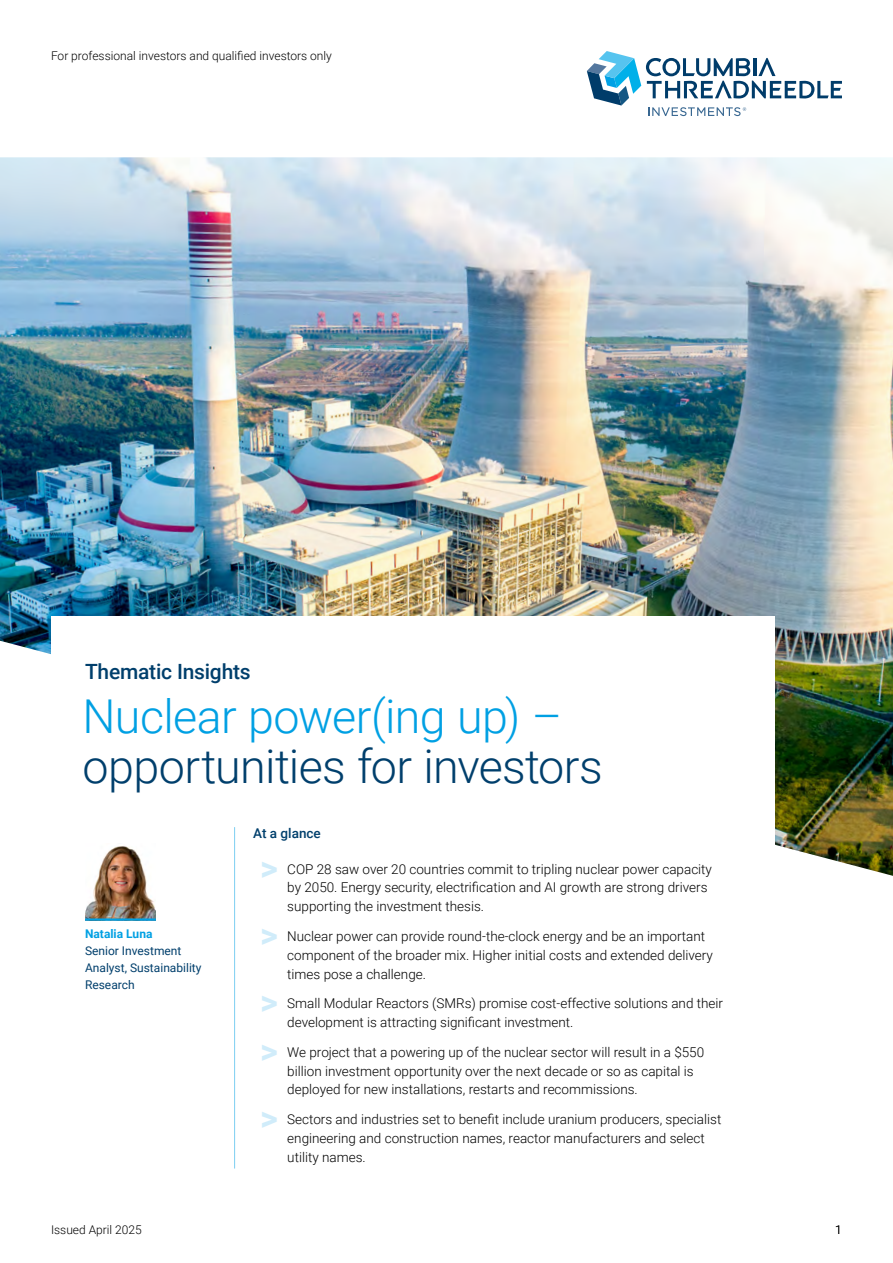
<style>
.page{position:relative;width:893px;height:1263px;background:#fff}
.page>*{position:absolute;margin:0;border:0;box-sizing:border-box;transform-origin:0 0}
.t1{font:300 46.65px "Roboto";letter-spacing:-.015em;color:#003f6c}
.t2{font:300 46.65px "Roboto";letter-spacing:-.015em;color:#00a0e3}
.t3{font:700 34.5px "Roboto";color:#d0ecfa}
.t4{font:500 21px "Roboto";letter-spacing:-.01em;color:#003f6c}
.t5{font:300 13.5px/18.9px "Roboto";color:#000}
.t6{font:500 13.5px "Roboto";color:#003f6c}
.t7{font:300 12px "Roboto";color:#000}
.t8{font:12px/16.8px "Roboto";color:#003f6c}
.t9{font:700 12px "Roboto";color:#00a0e3}
</style>
<div class="page">
<svg style="left:587px;top:51px;width:255px;height:65px"></svg>
<img style="left:0;top:157px;width:893px;height:484px">
<svg style="left:1px;top:641px;width:892px;height:528px"></svg>
<div style="left:51px;top:616px;width:723px;height:300px;background:#fff"></div>
<img style="left:85px;top:846px;width:71px;height:72px">
<hr style="left:85px;top:918px;width:71px;height:3px;background:#00a0e3">
<hr style="left:234px;top:827px;width:1px;height:341px;background:#7dcef1">
<p class="t7" style="left:51px;top:47px;width:282px">For professional investors and qualified investors only</p>
<h3 class="t4" style="left:85px;top:657px;width:167px">Thematic Insights</h3>
<h1 class="t2" style="left:82px;top:684px;width:481px">Nuclear power(ing up) –</h1>
<h1 class="t1" style="left:82px;top:734px;width:522px">opportunities for investors</h1>
<p class="t9" style="left:85px;top:925px;width:69px">Natalia Luna</p>
<p class="t8" style="left:85px;top:942px;width:118px">Senior Investment<br>Analyst, Sustainability<br>Research</p>
<p class="t7" style="left:51px;top:1221px;width:92px">Issued April 2025</p>
<p class="t6" style="left:253px;top:823px;width:69px">At a glance</p>
<h2 class="t3" style="left:260px;top:843px;width:19px">&gt;</h2>
<p class="t5" style="left:287px;top:859px;width:426px">COP 28 saw over 20 countries commit to tripling nuclear power capacity by 2050. Energy security, electrification and AI growth are strong drivers supporting the investment thesis.</p>
<h2 class="t3" style="left:260px;top:910px;width:19px">&gt;</h2>
<p class="t5" style="left:287px;top:926px;width:427px">Nuclear power can provide round-the-clock energy and be an important component of the broader mix. Higher initial costs and extended delivery times pose a challenge.</p>
<h2 class="t3" style="left:260px;top:978px;width:19px">&gt;</h2>
<p class="t5" style="left:287px;top:993px;width:437px">Small Modular Reactors (SMRs) promise cost-effective solutions and their development is attracting significant investment.</p>
<h2 class="t3" style="left:260px;top:1026px;width:19px">&gt;</h2>
<p class="t5" style="left:287px;top:1042px;width:418px">We project that a powering up of the nuclear sector will result in a $550 billion investment opportunity over the next decade or so as capital is deployed for new installations, restarts and recommissions.</p>
<h2 class="t3" style="left:260px;top:1093px;width:19px">&gt;</h2>
<p class="t5" style="left:287px;top:1109px;width:436px">Sectors and industries set to benefit include uranium producers, specialist engineering and construction names, reactor manufacturers and select utility names.</p>
<p class="t7" style="left:835px;top:1221px;width:8px">1</p>
</div>
